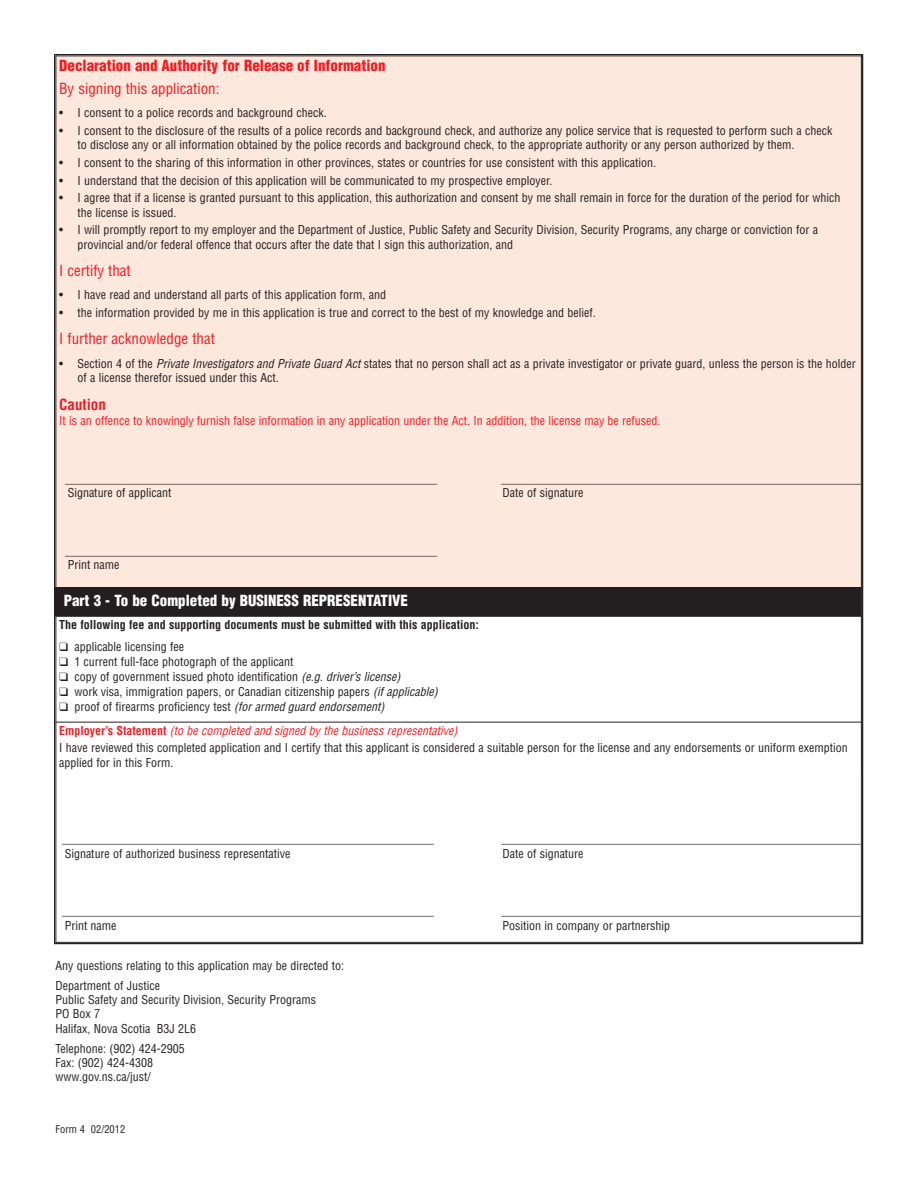
<style>
.page{position:relative;width:918px;height:1188px;background:#fff}
.page>*{position:absolute;margin:0;border:0;box-sizing:border-box;transform-origin:0 0}
.t1{font:condensed 15px "Helvetica";color:#ee1e24}
.t2{font:900 condensed 15px "Helvetica";color:#ee1e24}
.t3{font:900 condensed 15px "Helvetica";color:#fff}
.t4{font:700 condensed 15px "Helvetica";color:#ee1e24}
.t5{font:condensed 12px/14.4px "Helvetica";color:#231f20}
.t6{font:italic condensed 12px/24px "Helvetica";color:#ee1e24}
.t7{font:condensed 12px "Helvetica";color:#ee1e24}
.t8{font:700 condensed 12px "Helvetica";color:#231f20}
.t9{font:condensed 10.5px "Helvetica";color:#231f20}
.s1{font-style:italic}
.s2{color:#231f20}
.s3{font-style:normal;color:#231f20}
.s4{font-weight:700;font-style:normal}
</style>
<div class="page">
<div style="left:56px;top:56px;width:805px;height:373px;background:#fde8dd"></div>
<div style="left:56px;top:429px;width:401px;height:159px;background:#fde8dd"></div>
<div style="left:457px;top:429px;width:405px;height:159px;background:#fde8dd"></div>
<div style="left:56px;top:588px;width:805px;height:28px;background:#231f20"></div>
<hr style="left:56px;top:56px;width:1px;height:887px;background:#231f20">
<hr style="left:861px;top:56px;width:1px;height:887px;background:#231f20">
<hr style="left:56px;top:56px;width:806px;height:1px;background:#231f20">
<hr style="left:56px;top:587px;width:806px;height:1px;background:#231f20">
<hr style="left:56px;top:615px;width:806px;height:2px;background:#231f20">
<hr style="left:56px;top:722px;width:806px;height:1px;background:#231f20">
<hr style="left:56px;top:942px;width:806px;height:1px;background:#231f20">
<p class="t2" style="left:59px;top:59px;width:328px">Declaration and Authority for Release of Information</p>
<p class="t1" style="left:59px;top:83px;width:162px">By signing this application:</p>
<p class="t5" style="left:59px;top:107px;width:269px">• I consent to a police records and background check.</p>
<p class="t5" style="left:78px;top:124px;width:756px;text-indent:-18px">• I consent to the disclosure of the results of a police records and background check, and authorize any police service that is requested to perform such a check to disclose any or all information obtained by the police records and background check, to the appropriate authority or any person authorized by them.</p>
<p class="t5" style="left:59px;top:156px;width:598px">• I consent to the sharing of this information in other provinces, states or countries for use consistent with this application.</p>
<p class="t5" style="left:59px;top:174px;width:495px">• I understand that the decision of this application will be communicated to my prospective employer.</p>
<p class="t5" style="left:78px;top:192px;width:764px;text-indent:-18px">• I agree that if a license is granted pursuant to this application, this authorization and consent by me shall remain in force for the duration of the period for which the license is issued.</p>
<p class="t5" style="left:78px;top:224px;width:742px;text-indent:-18px">• I will promptly report to my employer and the Department of Justice, Public Safety and Security Division, Security Programs, any charge or conviction for a provincial and/or federal offence that occurs after the date that I sign this authorization, and</p>
<p class="t1" style="left:59px;top:265px;width:73px">I certify that</p>
<p class="t5" style="left:59px;top:289px;width:328px">• I have read and understand all parts of this application form, and</p>
<p class="t5" style="left:59px;top:306px;width:538px">• the information provided by me in this application is true and correct to the best of my knowledge and belief.</p>
<p class="t1" style="left:59px;top:333px;width:157px">I further acknowledge that</p>
<p class="t5" style="left:78px;top:357px;width:780px;text-indent:-18px">• Section 4 of the <span class="s1">Private Investigators and Private Guard Act</span>states that no person shall act as a private investigator or private guard, unless the person is the holder of a license therefor issued under this Act.</p>
<p class="t4" style="left:59px;top:398px;width:48px">Caution</p>
<p class="t7" style="left:59px;top:416px;width:603px">It is an offence to knowingly furnish false information in any application under the Act. In addition, the license may be refused.</p>
<p class="t5" style="left:65px;top:472px;width:373px">______________________________________________________________<br>Signature of applicant</p>
<p class="t5" style="left:65px;top:544px;width:373px">______________________________________________________________<br>Print name</p>
<p class="t5" style="left:501px;top:472px;width:361px">____________________________________________________________<br>Date of signature</p>
<p class="t3" style="left:64px;top:595px;width:346px">Part 3 - To be Completed by BUSINESS REPRESENTATIVE</p>
<p class="t8" style="left:59px;top:620px;width:421px">The following fee and supporting documents must be submitted with this application:</p>
<p class="t5" style="left:59px;top:640px;width:126px">❑ applicable licensing fee</p>
<p class="t5" style="left:59px;top:655px;width:236px">❑ 1 current full-face photograph of the applicant</p>
<p class="t5" style="left:59px;top:670px;width:345px">❑ copy of government issued photo identification <span class="s1">(e.g. driver’s license)</span></p>
<p class="t5" style="left:59px;top:685px;width:382px">❑ work visa, immigration papers, or Canadian citizenship papers <span class="s1">(if applicable)</span></p>
<p class="t6" style="left:59px;top:695px;width:402px"><span class="s2">❑</span> <span class="s3">proof of firearms proficiency test</span> <span class="s2">(for armed guard endorsement)<br></span><span class="s4">E m p l o y e r ’s S t a t e m e n t</span> (to be completed and signed by the business representative)</p>
<p class="t5" style="left:59px;top:742px;width:790px">I have reviewed this completed application and I certify that this applicant is considered a suitable person for the license and any endorsements or uniform exemption applied for in this Form.</p>
<p class="t5" style="left:62px;top:833px;width:373px">______________________________________________________________<br>Signature of authorized business representative</p>
<p class="t5" style="left:62px;top:905px;width:373px">______________________________________________________________<br>Print name</p>
<p class="t5" style="left:56px;top:956px;width:290px;line-height:19.8px">Any questions relating to this application may be directed to:<br>Department of Justice</p>
<p class="t5" style="left:56px;top:993px;width:262px">Public Safety and Security Division, Security Programs<br>PO Box 7<br>Halifax, Nova Scotia B3J 2L6</p>
<p class="t5" style="left:56px;top:1042px;width:131px">Telephone: (902) 424-2905<br>Fax: (902) 424-4308 www.gov.ns.ca/just/</p>
<p class="t9" style="left:56px;top:1125px;width:71px">Form 4 02/2012</p>
<p class="t5" style="left:501px;top:833px;width:361px">____________________________________________________________<br>Date of signature</p>
<p class="t5" style="left:501px;top:905px;width:361px">____________________________________________________________<br>Position in company or partnership</p>
</div>
